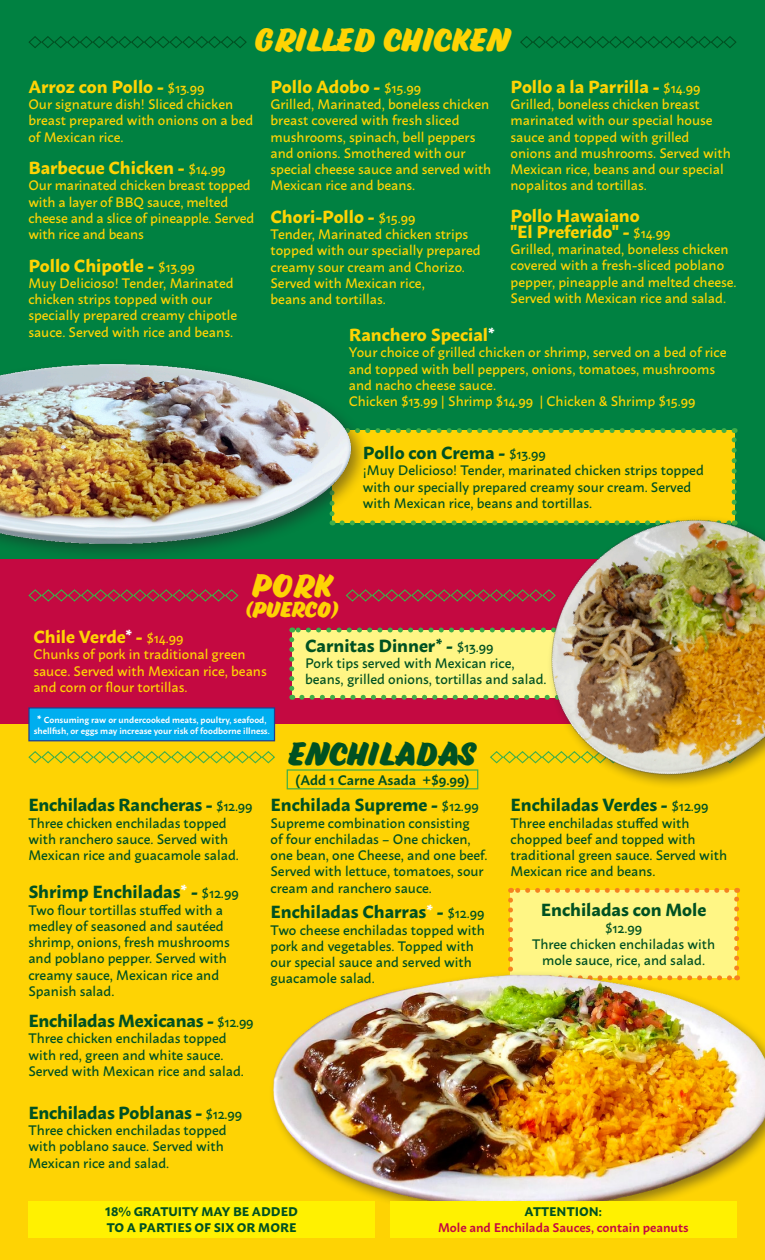
<style>
.page{position:relative;width:765px;height:1260px;background:#fff}
.page>*{position:absolute;margin:0;border:0;box-sizing:border-box;transform-origin:0 0}
.t1{font:30px "Eds Market Bold Slant";letter-spacing:.03em;color:#fed304}
.t2{font:30px "Eds Market Bold Slant";letter-spacing:.03em;color:#005122}
.t3{font:20px "Eds Market Bold Slant";letter-spacing:.03em;color:#fed304}
.t4{font:700 17.5px "Macho";color:#005122}
.t5{font:700 17.5px "Macho";color:#fed304}
.t6{font:500 13.75px/16.2px "Macho";color:#fed304}
.t7{font:500 13.75px/16.2px "Macho";color:#005122}
.t8{font:600 13.75px "Macho";color:#005122}
.t9{font:700 12.5px/16.2px "Macho";color:#005122}
.t10{font:600 12.5px "Macho";color:#c40941}
.t11{font:600 8.75px/11.2px "Macho";color:#fff;text-align:center}
.s1{font-weight:500;font-size:13.75px}
.s2{color:#fff}
.s3{font-weight:700;font-size:11.25px}
</style>
<div class="page">
<div style="left:0;top:0;width:765px;height:561px;background:#008141"></div>
<div style="left:0;top:559px;width:765px;height:174px;background:#c40941"></div>
<div style="left:0;top:724px;width:765px;height:536px;background:#fed304"></div>
<div style="left:332px;top:431px;width:402px;height:92px;background:#fed304"></div>
<svg style="left:370px;top:520px;width:168px;height:5px"></svg>
<svg style="left:732px;top:428px;width:5px;height:85px"></svg>
<svg style="left:369px;top:428px;width:355px;height:5px"></svg>
<div style="left:287px;top:769px;width:191px;height:20px;border:1px solid #40ae49"></div>
<div style="left:511px;top:890px;width:226px;height:88px;background:#fff685"></div>
<svg style="left:508px;top:900px;width:5px;height:67px"></svg>
<svg style="left:734px;top:888px;width:5px;height:79px"></svg>
<svg style="left:511px;top:888px;width:216px;height:5px"></svg>
<svg style="left:28px;top:36px;width:219px;height:12px"></svg>
<svg style="left:28px;top:589px;width:211px;height:13px"></svg>
<svg style="left:28px;top:751px;width:247px;height:13px"></svg>
<svg style="left:520px;top:36px;width:217px;height:12px"></svg>
<svg style="left:345px;top:589px;width:194px;height:13px"></svg>
<svg style="left:490px;top:751px;width:49px;height:13px"></svg>
<img style="left:273px;top:967px;width:492px;height:234px">
<div style="left:390px;top:1201px;width:347px;height:36px;background:#fff101"></div>
<div style="left:28px;top:1201px;width:347px;height:36px;background:#fff101"></div>
<div style="left:0;top:358px;width:369px;height:204px;background:#231f20;opacity:.5"></div>
<img style="left:0;top:360px;width:363px;height:187px">
<div style="left:292px;top:630px;width:313px;height:67px;background:#fff685"></div>
<svg style="left:289px;top:640px;width:5px;height:60px"></svg>
<svg style="left:302px;top:695px;width:237px;height:5px"></svg>
<svg style="left:292px;top:627px;width:244px;height:5px"></svg>
<img style="left:539px;top:513px;width:226px;height:273px">
<div style="left:29px;top:708px;width:246px;height:33px;background:#00aeef"></div>
<div style="left:28px;top:707px;width:247px;height:34px;border:1px solid #253f8e"></div>
<p class="t1" style="left:255px;top:23px;width:255px">GRILLED CHICKEN</p>
<p class="t5" style="left:28px;top:71px;width:178px">Arroz con Pollo - <span class="s1">$13.99</span></p>
<p class="t6" style="left:28px;top:95px;width:226px">Our signature dish! Sliced chicken breast prepared with onions on a bed of Mexican rice.</p>
<p class="t5" style="left:28px;top:152px;width:199px">Barbecue Chicken - <span class="s1">$14.99</span></p>
<p class="t6" style="left:28px;top:176px;width:228px">Our marinated chicken breast topped with a layer of BBQ sauce, melted cheese and a slice of pineapple. Served with rice and beans</p>
<p class="t5" style="left:28px;top:250px;width:168px">Pollo Chipotle - <span class="s1">$13.99</span></p>
<p class="t6" style="left:28px;top:273px;width:210px">Muy Delicioso! Tender, Marinated chicken strips topped with our specially prepared creamy chipotle sauce. Served with rice and beans.</p>
<p class="t5" style="left:270px;top:71px;width:152px">Pollo Adobo - <span class="s1">$15.99</span></p>
<p class="t6" style="left:270px;top:95px;width:222px">Grilled, Marinated, boneless chicken breast covered with fresh sliced mushrooms, spinach, bell peppers and onions. Smothered with our special cheese sauce and served with<br>Mexican rice and beans.</p>
<p class="t5" style="left:270px;top:201px;width:146px">Chori-Pollo - <span class="s1">$15.99</span></p>
<p class="t6" style="left:270px;top:225px;width:212px">Tender, Marinated chicken strips topped with our specially prepared creamy sour cream and Chorizo.<br>Served with Mexican rice,<br>beans and tortillas.</p>
<p class="t5" style="left:349px;top:319px;width:148px">Ranchero Special<span class="s2">*</span></p>
<p class="t6" style="left:349px;top:343px;width:379px">Your choice of grilled chicken or shrimp, served on a bed of rice and topped with bell peppers, onions, tomatoes, mushrooms and nacho cheese sauce.</p>
<p class="t6" style="left:349px;top:392px;width:348px">Chicken $13.99 | Shrimp $14.99 | Chicken &amp; Shrimp $15.99</p>
<p class="t5" style="left:511px;top:71px;width:191px">Pollo a la Parrilla - <span class="s1">$14.99</span></p>
<p class="t6" style="left:511px;top:95px;width:222px">Grilled, boneless chicken breast marinated with our special house sauce and topped with grilled onions and mushrooms. Served with<br>Mexican rice, beans and our special nopalitos and tortillas.</p>
<p class="t5" style="left:511px;top:200px;width:131px">Pollo Hawaiano</p>
<p class="t5" style="left:511px;top:216px;width:161px">"El Preferido" - <span class="s1">$14.99</span></p>
<p class="t6" style="left:511px;top:240px;width:228px">Grilled, marinated, boneless chicken covered with a fresh-sliced poblano pepper, pineapple and melted cheese.<br>Served with Mexican rice and salad.</p>
<p class="t4" style="left:363px;top:437px;width:185px">Pollo con Crema - <span class="s1">$13.99</span></p>
<p class="t7" style="left:363px;top:461px;width:342px">¡Muy Delicioso! Tender, marinated chicken strips topped with our specially prepared creamy sour cream. Served with Mexican rice, beans and tortillas.</p>
<p class="t1" style="left:252px;top:569px;width:82px">PORK</p>
<p class="t3" style="left:247px;top:599px;width:92px">(PUERCO)</p>
<p class="t5" style="left:33px;top:621px;width:152px">Chile Verde<span class="s2">*</span> - <span class="s1">$14.99</span></p>
<p class="t6" style="left:33px;top:645px;width:235px">Chunks of pork in traditional green sauce. Served with Mexican rice, beans and corn or flour tortillas.</p>
<p class="t11" style="left:34px;top:713px;width:238px"><span class="s3">*</span> Consuming raw or undercooked meats, poultry, seafood, shellfish, or eggs may increase your risk of foodborne illness.</p>
<p class="t4" style="left:305px;top:630px;width:190px">Carnitas Dinner* - <span class="s1">$13.99</span></p>
<p class="t7" style="left:305px;top:654px;width:243px">Pork tips served with Mexican rice, beans, grilled onions, tortillas and salad.</p>
<p class="t2" style="left:289px;top:737px;width:190px">ENCHILADAS</p>
<p class="t8" style="left:296px;top:768px;width:175px">(Add 1 Carne Asada +$9.99)</p>
<p class="t4" style="left:28px;top:789px;width:226px">Enchiladas Rancheras - <span class="s1">$12.99</span></p>
<p class="t7" style="left:28px;top:813px;width:212px">Three chicken enchiladas topped with ranchero sauce. Served with<br>Mexican rice and guacamole salad.</p>
<p class="t4" style="left:28px;top:876px;width:212px">Shrimp Enchiladas<span class="s2">*</span> - <span class="s1">$12.99</span></p>
<p class="t7" style="left:28px;top:900px;width:203px">Two flour tortillas stuffed with a medley of seasoned and sautéed shrimp, onions, fresh mushrooms and poblano pepper. Served with creamy sauce, Mexican rice and<br>Spanish salad.</p>
<p class="t4" style="left:28px;top:1005px;width:227px">Enchiladas Mexicanas - <span class="s1">$12.99</span></p>
<p class="t7" style="left:28px;top:1029px;width:217px">Three chicken enchiladas topped with red, green and white sauce.<br>Served with Mexican rice and salad.</p>
<p class="t4" style="left:28px;top:1097px;width:215px">Enchiladas Poblanas - <span class="s1">$12.99</span></p>
<p class="t7" style="left:28px;top:1121px;width:200px">Three chicken enchiladas topped with poblano sauce. Served with<br>Mexican rice and salad.</p>
<p class="t4" style="left:270px;top:789px;width:210px">Enchilada Supreme - <span class="s1">$12.99</span></p>
<p class="t7" style="left:270px;top:813px;width:219px">Supreme combination consisting<br>of four enchiladas – One chicken, one bean, one Cheese, and one beef.<br>Served with lettuce, tomatoes, sour cream and ranchero sauce.</p>
<p class="t4" style="left:270px;top:896px;width:215px">Enchiladas Charras<span class="s2">*</span> - <span class="s1">$12.99</span></p>
<p class="t7" style="left:270px;top:920px;width:216px">Two cheese enchiladas topped with pork and vegetables. Topped with our special sauce and served with guacamole salad.</p>
<p class="t4" style="left:511px;top:789px;width:200px">Enchiladas Verdes - <span class="s1">$12.99</span></p>
<p class="t7" style="left:511px;top:813px;width:218px">Three enchiladas stuffed with chopped beef and topped with traditional green sauce. Served with<br>Mexican rice and beans.</p>
<p class="t4" style="left:541px;top:895px;width:167px">Enchiladas con Mole</p>
<p class="t7" style="left:605px;top:918px;width:39px">$12.99</p>
<p class="t7" style="left:532px;top:935px;width:185px;text-align:center">Three chicken enchiladas with mole sauce, rice, and salad.</p>
<p class="t9" style="left:105px;top:1202px;width:194px">18% GRATUITY MAY BE ADDED<br>TO A PARTIES OF SIX OR MORE</p>
<p class="t9" style="left:525px;top:1202px;width:79px">ATTENTION:</p>
<p class="t10" style="left:438px;top:1216px;width:252px">Mole and Enchilada Sauces, contain peanuts</p>
</div>
